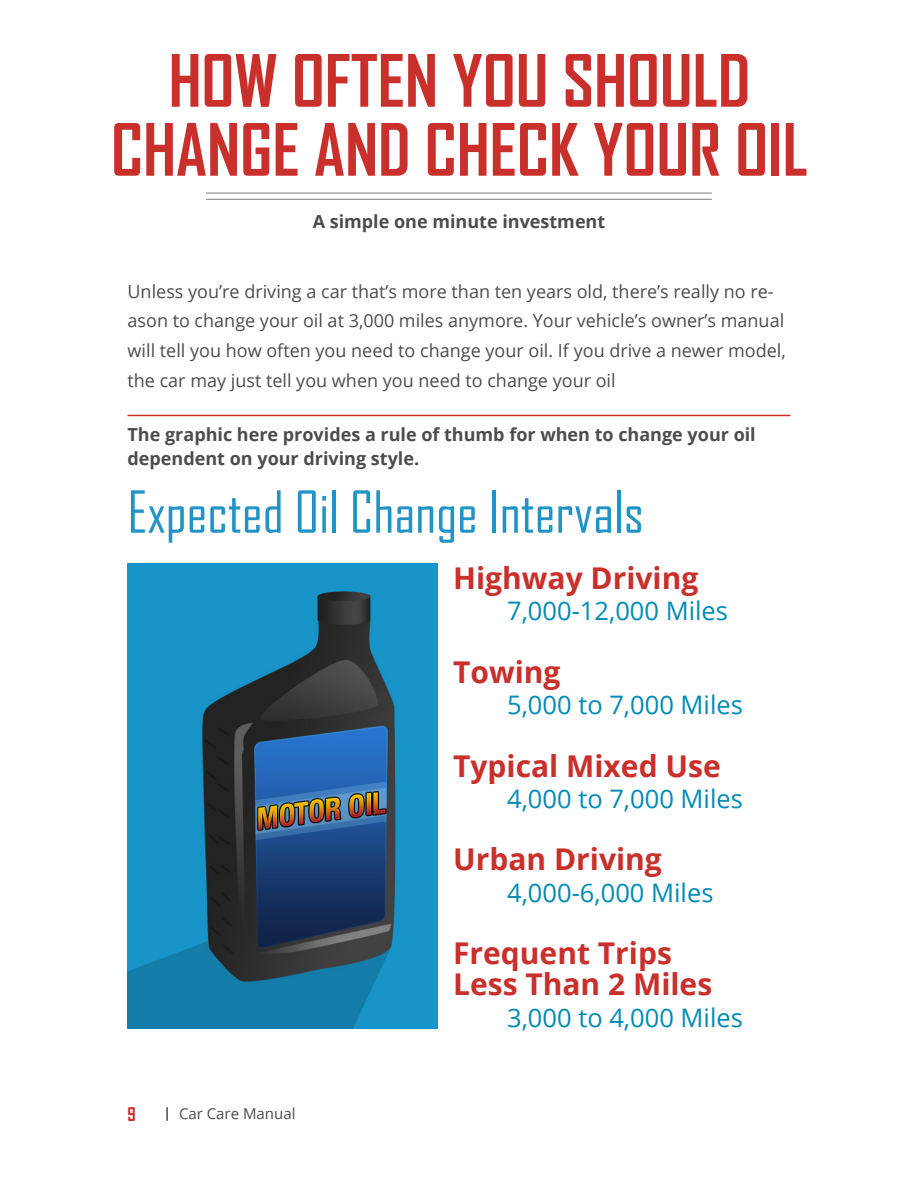
<style>
.page{position:relative;width:918px;height:1188px;background:#fff}
.page>*{position:absolute;margin:0;border:0;box-sizing:border-box;transform-origin:0 0}
.Chapter_title{font:700 69px/69px "Agency FB";color:#c92f2b;text-align:center}
.Front_Name{font:55.5px "Agency FB";color:#2093c7}
.Front_Name-2{font:700 30px "Open Sans";color:#c92f2b}
.Front_Name-3{font:25.5px "Open Sans";color:#008bb5}
.Text_12{font:18px/29.7px "Open Sans";color:#4b4c4d}
.Text_9{font:700 18px/24px "Open Sans";color:#4b4c4d}
.Chapter_subtitle{font:700 18px "Open Sans";color:#4b4c4d}
.Page_number{font:700 18px "Agency FB";color:#c92f2b}
.t1{font:15px "Open Sans";color:#4b4c4d}
</style>
<div class="page">
<svg style="left:166px;top:1107px;width:2px;height:14px"></svg>
<hr style="left:206px;top:192px;width:506px;height:2px;background:#939698">
<hr style="left:206px;top:199px;width:506px;height:1px;background:#939698">
<img style="left:128px;top:564px;width:309px;height:464px">
<hr style="left:128px;top:415px;width:662px;height:1px;background:#c92f2b">
<p class="Chapter_title" style="left:111px;top:45px;width:698px">HOW OFTEN YOU SHOULD<br>CHANGE AND CHECK YOUR OIL</p>
<p class="Chapter_subtitle" style="left:313px;top:209px;width:294px">A simple one minute investment</p>
<p class="Text_12" style="left:128px;top:276px;width:660px">Unless you’re driving a car that’s more than ten years old, there’s really no re&shy;ason to change your oil at 3,000 miles anymore. Your vehicle’s owner’s manual will tell you how often you need to change your oil. If you drive a newer model, the car may just tell you when you need to change your oil</p>
<p class="Text_9" style="left:128px;top:422px;width:630px">The graphic here provides a rule of thumb for when to change your oil dependent on your driving style.</p>
<p class="Front_Name" style="left:128px;top:478px;width:518px">Expected Oil Change Intervals</p>
<p class="Front_Name-2" style="left:453px;top:557px;width:247px">Highway Driving</p>
<p class="Front_Name-3" style="left:507px;top:594px;width:223px">7,000-12,000 Miles</p>
<p class="Front_Name-2" style="left:453px;top:651px;width:109px">Towing</p>
<p class="Front_Name-3" style="left:507px;top:687px;width:237px">5,000 to 7,000 Miles</p>
<p class="Front_Name-2" style="left:453px;top:745px;width:269px">Typical Mixed Use</p>
<p class="Front_Name-3" style="left:507px;top:781px;width:237px">4,000 to 7,000 Miles</p>
<p class="Front_Name-2" style="left:453px;top:838px;width:210px">Urban Driving</p>
<p class="Front_Name-3" style="left:507px;top:875px;width:208px">4,000-6,000 Miles</p>
<p class="Front_Name-2" style="left:453px;top:932px;width:220px">Frequent Trips</p>
<p class="Front_Name-2" style="left:453px;top:963px;width:261px">Less Than 2 Miles</p>
<p class="Front_Name-3" style="left:507px;top:1000px;width:237px">3,000 to 4,000 Miles</p>
<p class="Page_number" style="left:128px;top:1103px;width:10px">9</p>
<p class="t1" style="left:179px;top:1103px;width:118px">Car Care Manual</p>
</div>
